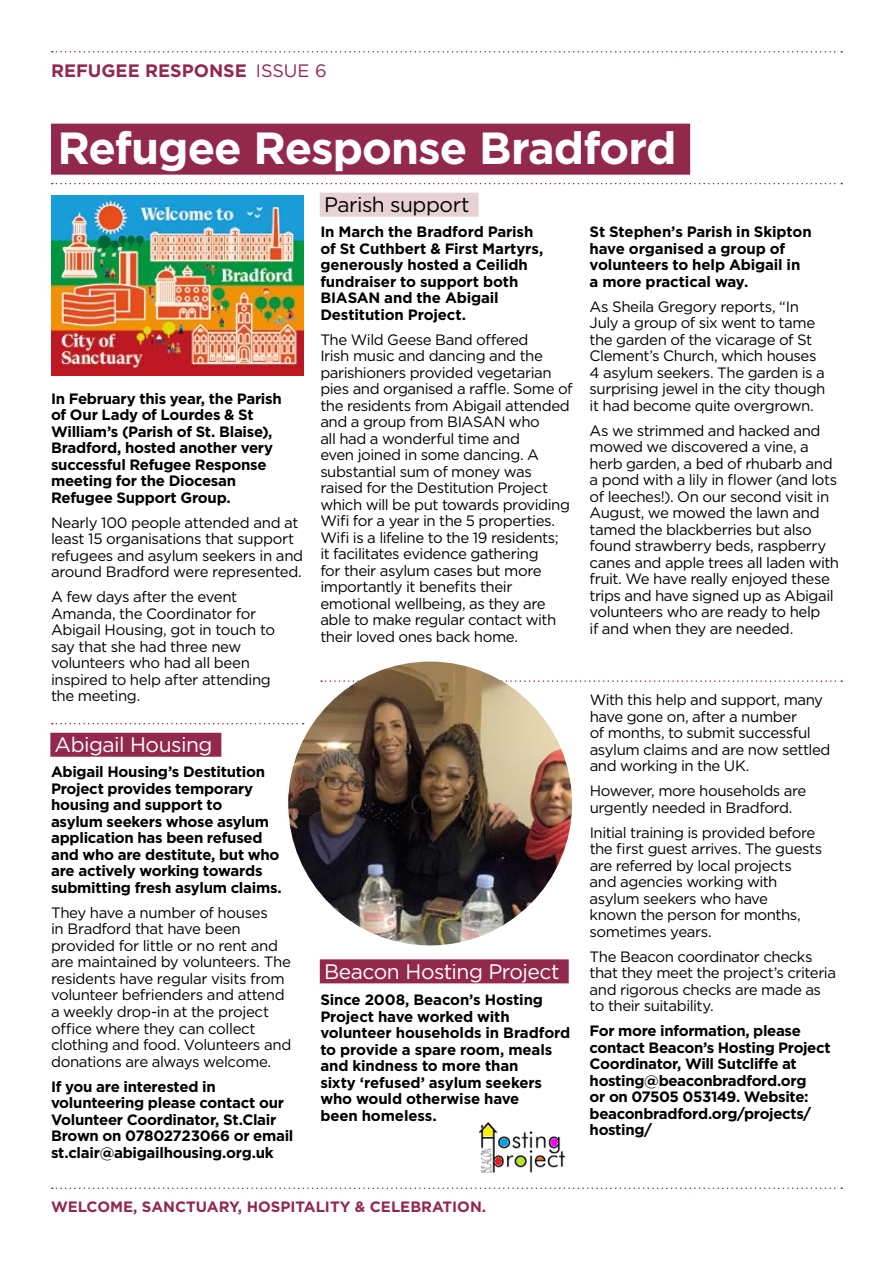
<style>
.page{position:relative;width:893px;height:1263px;background:#fff}
.page>*{position:absolute;margin:0;border:0;box-sizing:border-box;transform-origin:0 0}
.t1{font:700 45px "Gotham";letter-spacing:-.02em;color:#fff}
.t2{font:21px "Gotham";letter-spacing:-.025em;color:#fff}
.t3{font:21px "Gotham";letter-spacing:-.025em;color:#000}
.t4{font:700 18px "Gotham";color:#92294a}
.t5{font:15px/16.5px "Gotham";letter-spacing:-.03em;color:#000}
.t6{font:700 15px/16.5px "Gotham";letter-spacing:-.015em;color:#000}
.t7{font:700 15px "Gotham";color:#92294a}
.s1{font-weight:400}
</style>
<div class="page">
<svg style="left:52px;top:723px;width:252px;height:1px"></svg>
<svg style="left:321px;top:680px;width:521px;height:2px"></svg>
<svg style="left:52px;top:51px;width:790px;height:2px"></svg>
<svg style="left:52px;top:183px;width:790px;height:1px"></svg>
<svg style="left:52px;top:1187px;width:790px;height:2px"></svg>
<div style="left:51px;top:124px;width:639px;height:51px;background:#92294a"></div>
<div style="left:50px;top:733px;width:171px;height:24px;background:#92294a"></div>
<img style="left:288px;top:662px;width:284px;height:283px;border-radius:142px">
<div style="left:320px;top:959px;width:249px;height:24px;background:#92294a"></div>
<div style="left:320px;top:193px;width:159px;height:24px;background:#e7d1d5"></div>
<img style="left:51px;top:196px;width:252px;height:179px">
<img style="left:478px;top:1122px;width:88px;height:51px">
<p class="t4" style="left:51px;top:59px;width:277px">REFUGEE RESPONSE <span class="s1">ISSUE 6</span></p>
<h1 class="t1" style="left:57px;top:118px;width:621px">Refugee Response Bradford</h1>
<p class="t6" style="left:51px;top:390px;width:232px">In February this year, the Parish of Our Lady of Lourdes &amp; St<br>William’s (Parish of St. Blaise),<br>Bradford, hosted another very successful Refugee Response meeting for the Diocesan<br>Refugee Support Group.</p>
<p class="t5" style="left:51px;top:514px;width:254px">Nearly 100 people attended and at least 15 organisations that support refugees and asylum seekers in and around Bradford were represented.</p>
<p class="t5" style="left:51px;top:588px;width:226px">A few days after the event<br>Amanda, the Coordinator for<br>Abigail Housing, got in touch to say that she had three new volunteers who had all been inspired to help after attending the meeting.</p>
<h2 class="t2" style="left:55px;top:732px;width:159px">Abigail Housing</h2>
<p class="t6" style="left:51px;top:764px;width:232px">Abigail Housing’s Destitution<br>Project provides temporary housing and support to<br>asylum seekers whose asylum application has been refused and who are destitute, but who are actively working towards submitting fresh asylum claims.</p>
<p class="t5" style="left:51px;top:904px;width:242px">They have a number of houses<br>in Bradford that have been provided for little or no rent and are maintained by volunteers. The residents have regular visits from volunteer befrienders and attend a weekly drop-in at the project office where they can collect clothing and food. Volunteers and donations are always welcome.</p>
<p class="t6" style="left:51px;top:1078px;width:244px">If you are interested in volunteering please contact our<br>Volunteer Coordinator, St.Clair<br>Brown on 07802723066 or email st.clair@abigailhousing.org.uk</p>
<h2 class="t3" style="left:324px;top:192px;width:147px">Parish support</h2>
<p class="t6" style="left:320px;top:224px;width:224px">In March the Bradford Parish of St Cuthbert &amp; First Martyrs, generously hosted a Ceilidh fundraiser to support both<br>BIASAN and the Abigail<br>Destitution Project.</p>
<p class="t5" style="left:320px;top:331px;width:254px">The Wild Geese Band offered<br>Irish music and dancing and the parishioners provided vegetarian pies and organised a raffle. Some of the residents from Abigail attended and a group from BIASAN who<br>all had a wonderful time and<br>even joined in some dancing. A substantial sum of money was raised for the Destitution Project which will be put towards providing<br>Wifi for a year in the 5 properties.<br>Wifi is a lifeline to the 19 residents;<br>it facilitates evidence gathering<br>for their asylum cases but more importantly it benefits their emotional wellbeing, as they are able to make regular contact with their loved ones back home.</p>
<h2 class="t2" style="left:324px;top:958px;width:237px">Beacon Hosting Project</h2>
<p class="t6" style="left:320px;top:991px;width:252px">Since 2008, Beacon’s Hosting<br>Project have worked with volunteer households in Bradford to provide a spare room, meals and kindness to more than<br>sixty ‘refused’ asylum seekers who would otherwise have<br>been homeless.</p>
<p class="t7" style="left:51px;top:1197px;width:437px">WELCOME, SANCTUARY, HOSPITALITY &amp; CELEBRATION.</p>
<p class="t6" style="left:590px;top:224px;width:224px">St Stephen’s Parish in Skipton have organised a group of volunteers to help Abigail in a more practical way.</p>
<p class="t5" style="left:590px;top:298px;width:237px">As Sheila Gregory reports, “In<br>July a group of six went to tame the garden of the vicarage of St<br>Clement’s Church, which houses<br>4 asylum seekers. The garden is a surprising jewel in the city though it had become quite overgrown.</p>
<p class="t5" style="left:590px;top:422px;width:251px">As we strimmed and hacked and mowed we discovered a vine, a herb garden, a bed of rhubarb and a pond with a lily in flower (and lots of leeches!). On our second visit in<br>August, we mowed the lawn and tamed the blackberries but also found strawberry beds, raspberry canes and apple trees all laden with fruit. We have really enjoyed these trips and have signed up as Abigail volunteers who are ready to help<br>if and when they are needed.</p>
<p class="t5" style="left:590px;top:691px;width:242px">With this help and support, many have gone on, after a number<br>of months, to submit successful asylum claims and are now settled and working in the UK.</p>
<p class="t5" style="left:590px;top:782px;width:218px">However, more households are urgently needed in Bradford.</p>
<p class="t5" style="left:590px;top:824px;width:234px">Initial training is provided before the first guest arrives. The guests are referred by local projects and agencies working with asylum seekers who have<br>known the person for months, sometimes years.</p>
<p class="t5" style="left:590px;top:948px;width:248px">The Beacon coordinator checks that they meet the project’s criteria and rigorous checks are made as to their suitability.</p>
<p class="t6" style="left:590px;top:1022px;width:242px">For more information, please contact Beacon’s Hosting Project<br>Coordinator, Will Sutcliffe at hosting@beaconbradford.org<br>or on 07505 053149. Website: beaconbradford.org/projects/ hosting/</p>
</div>
